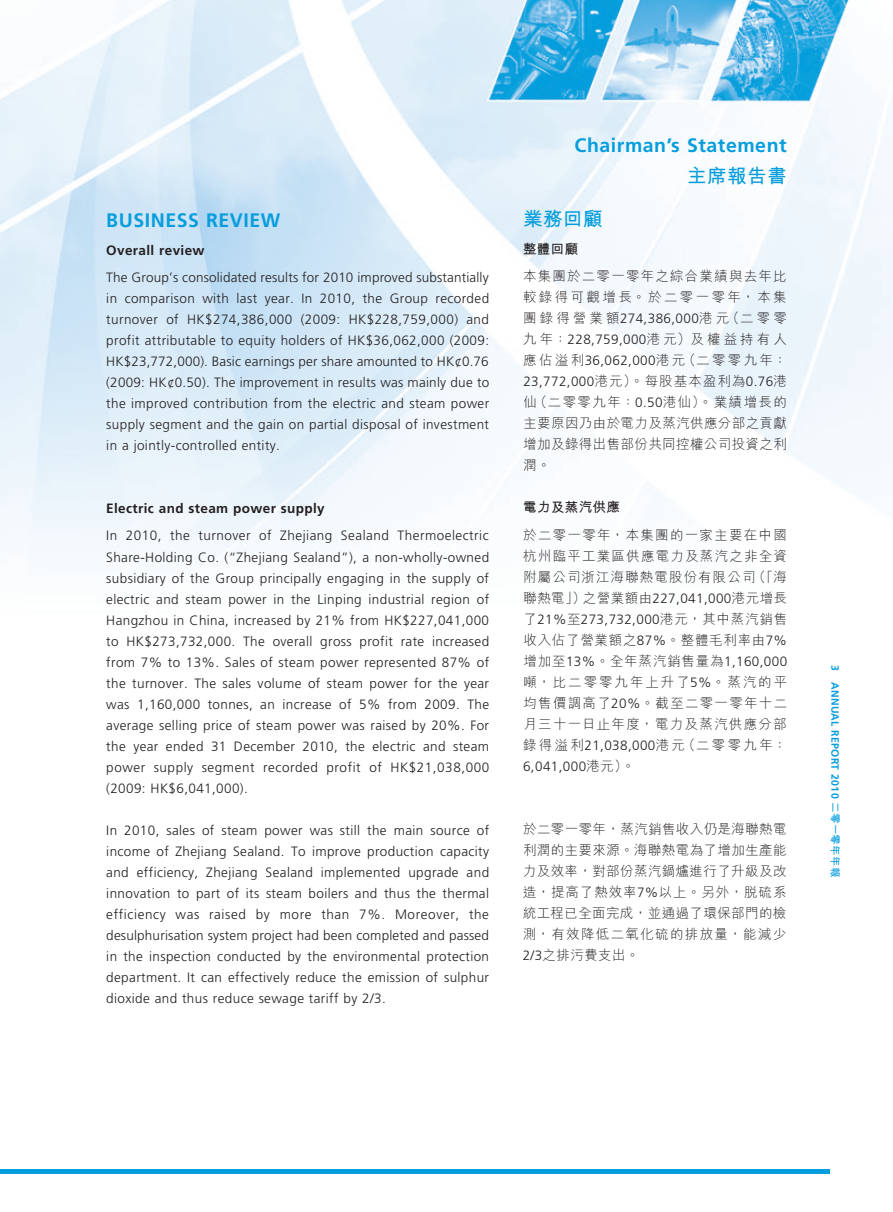
<style>
.page{position:relative;width:893px;height:1212px;background:#fff}
.page>*{position:absolute;margin:0;border:0;box-sizing:border-box;transform-origin:0 0}
.t1{font:700 19.5px "Frutiger LT Std";letter-spacing:.03em;color:#069ddc}
.t2{font:700 19.5px "M Hei HK";letter-spacing:.03em;color:#069ddc}
.t3{font:300 13.5px/21px "Frutiger LT Std";letter-spacing:.03em;color:#231f20;text-align:justify}
.t4{font:300 13.5px/21px "M Hei HK";letter-spacing:.09em;color:#231f20;text-align:justify}
.t5{font:700 13.5px "Frutiger LT Std";letter-spacing:.03em;color:#231f20}
.t6{font:700 13.5px "M Hei HK";letter-spacing:.03em;color:#231f20}
.t7{font:700 10.5px "Frutiger LT Std";letter-spacing:.03em;color:#069ddc}
.s1{font-family:"Frutiger LT Std"}
.s2{font-family:"M Hei HK"}
</style>
<div class="page">
<img style="left:0;top:0;width:893px;height:1174px">
<div style="left:0;top:1169px;width:829px;height:5px;background:#069ddc"></div>
<h1 class="t1" style="left:106px;top:209px;width:175px">BUSINESS REVIEW</h1>
<p class="t5" style="left:106px;top:242px;width:100px">Overall review</p>
<p class="t3" style="left:106px;top:267px;width:384px">The Group’s consolidated results for 2010 improved substantially in comparison with last year. In 2010, the Group recorded turnover of HK$274,386,000 (2009: HK$228,759,000) and profit attributable to equity holders of HK$36,062,000 (2009:<br>HK$23,772,000). Basic earnings per share amounted to HK¢0.76 (2009: HK¢0.50). The improvement in results was mainly due to the improved contribution from the electric and steam power supply segment and the gain on partial disposal of investment in a jointly-controlled entity.</p>
<p class="t5" style="left:106px;top:500px;width:220px">Electric and steam power supply</p>
<p class="t3" style="left:106px;top:525px;width:384px">In 2010, the turnover of Zhejiang Sealand Thermoelectric Share-Holding Co. (“Zhejiang Sealand”), a non-wholly-owned subsidiary of the Group principally engaging in the supply of electric and steam power in the Linping industrial region of Hangzhou in China, increased by 21% from HK$227,041,000 to HK$273,732,000. The overall gross profit rate increased from 7% to 13%. Sales of steam power represented 87% of the turnover. The sales volume of steam power for the year was 1,160,000 tonnes, an increase of 5% from 2009. The average selling price of steam power was raised by 20%. For the year ended 31 December 2010, the electric and steam power supply segment recorded profit of HK$21,038,000 (2009: HK$6,041,000).</p>
<p class="t3" style="left:106px;top:820px;width:384px">In 2010, sales of steam power was still the main source of income of Zhejiang Sealand. To improve production capacity and efficiency, Zhejiang Sealand implemented upgrade and innovation to part of its steam boilers and thus the thermal efficiency was raised by more than 7%. Moreover, the desulphurisation system project had been completed and passed in the inspection conducted by the environmental protection department. It can effectively reduce the emission of sulphur dioxide and thus reduce sewage tariff by 2/3.</p>
<h1 class="t1" style="left:575px;top:134px;width:214px">Chairman’s Statement</h1>
<h1 class="t2" style="left:687px;top:162px;width:101px">主席報告書</h1>
<h1 class="t2" style="left:523px;top:205px;width:81px">業務回顧</h1>
<p class="t6" style="left:523px;top:239px;width:57px">整體回顧</p>
<p class="t4" style="left:523px;top:265px;width:265px">本集團於二零一零年之綜合業績與去年比較錄得可觀增長。於二零一零年，本集團錄得營業額<span class="s1">274,386,000</span>港元（二零零九年：<span class="s1">228,759,000</span>港元）及權益持有人應佔溢利<span class="s1">36,062,000</span>港元（二零零九年：</p>
<p class="t3" style="left:523px;top:371px;width:265px">23,772,000<span class="s2">港元）。每股基本盈利為</span>0.76<span class="s2">港</span></p>
<p class="t4" style="left:523px;top:391px;width:265px">仙（二零零九年：<span class="s1">0.50</span>港仙）。業績增長的主要原因乃由於電力及蒸汽供應分部之貢獻增加及錄得出售部份共同控權公司投資之利潤。</p>
<p class="t6" style="left:523px;top:497px;width:98px">電力及蒸汽供應</p>
<p class="t4" style="left:523px;top:524px;width:265px">於二零一零年，本集團的一家主要在中國杭州臨平工業區供應電力及蒸汽之非全資附屬公司浙江海聯熱電股份有限公司（「海聯熱電」）之營業額由<span class="s1">227,041,000</span>港元增長</p>
<p class="t3" style="left:523px;top:609px;width:265px"><span class="s2">了</span>21%<span class="s2">至</span>273,732,000<span class="s2">港元，其中蒸汽銷售</span></p>
<p class="t4" style="left:523px;top:629px;width:266px">收入佔了營業額之<span class="s1">87%</span>。整體毛利率由<span class="s1">7%</span>增加至<span class="s1">13%</span>。全年蒸汽銷售量為<span class="s1">1,160,000</span>噸，比二零零九年上升了<span class="s1">5%</span>。蒸汽的平均售價調高了<span class="s1">20%</span>。截至二零一零年十二月三十一日止年度，電力及蒸汽供應分部錄得溢利<span class="s1">21,038,000</span>港元（二零零九年：</p>
<p class="t3" style="left:523px;top:756px;width:113px">6,041,000<span class="s2">港元）。</span></p>
<p class="t4" style="left:523px;top:818px;width:265px">於二零一零年，蒸汽銷售收入仍是海聯熱電利潤的主要來源。海聯熱電為了增加生產能力及效率，對部份蒸汽鍋爐進行了升級及改造，提高了熱效率<span class="s1">7%</span>以上。另外，脫硫系統工程已全面完成，並通過了環保部門的檢測，有效降低二氧化硫的排放量，能減少<span class="s1">2/3</span>之排污費支出。</p>
<p class="t7" style="left:841px;top:665px;width:214px;rotate:90deg">3 ANNUAL REPORT 2010 <span class="s2">二零一零年年報</span></p>
</div>
